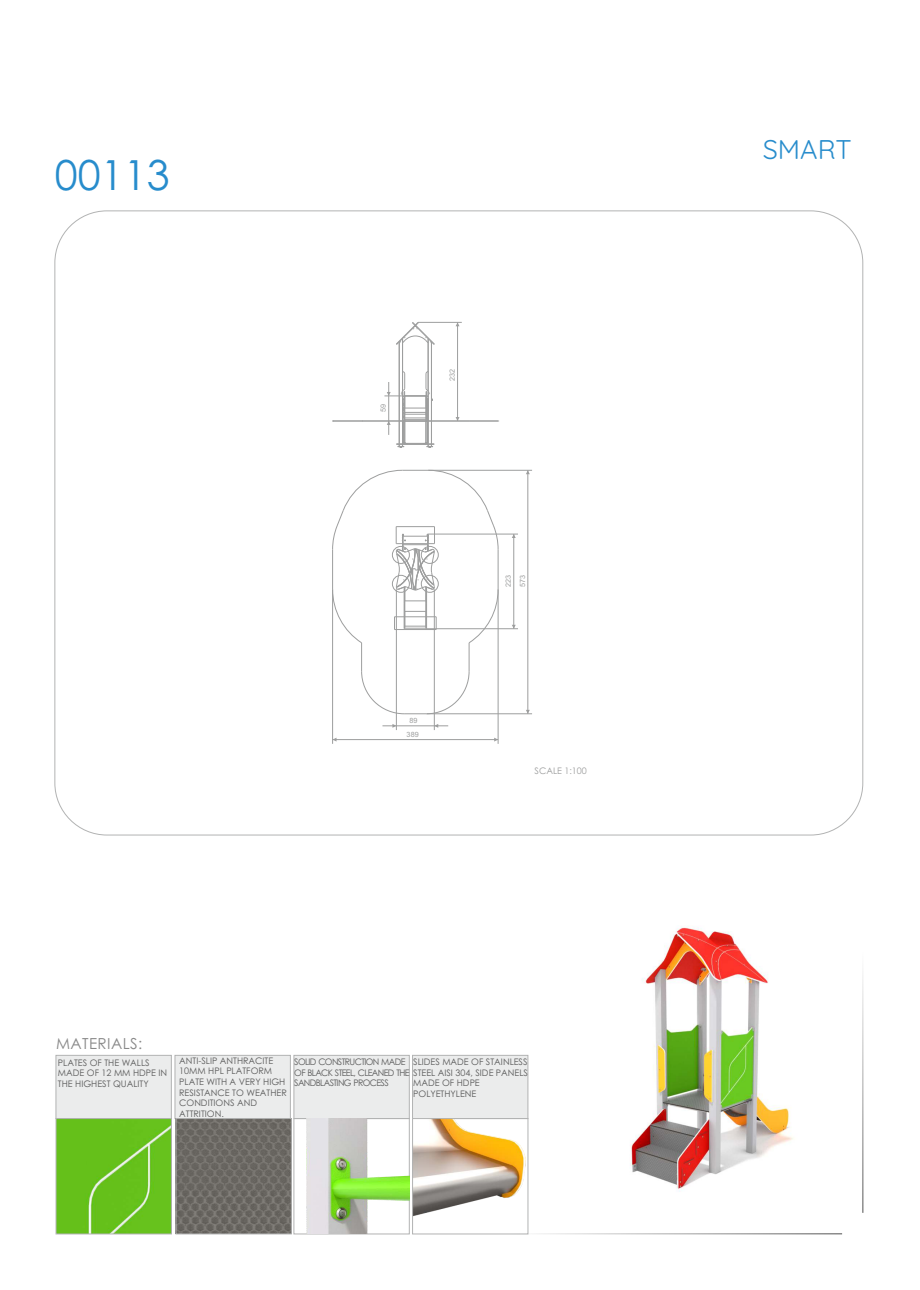
<style>
.page{position:relative;width:920px;height:1290px;background:#fff}
.page>*{position:absolute;margin:0;border:0;box-sizing:border-box;transform-origin:0 0}
.t1{font:41.4px "Century Gothic";color:#278ccc}
.t2{font:27px "Quicksand";color:#278ccc}
.t3{font:15.15px "Century Gothic";letter-spacing:.03em;color:#898989}
.t4{font:9px/10.6px "Century Gothic";color:#5b5b5b}
.t5{font:9px/10.6px "Century Gothic";letter-spacing:-.07em;color:#5b5b5b}
.t6{font:9px "Century Gothic";color:#9d9e9e}
.t7{font:7.2px "Arial";color:#9d9e9e}
</style>
<div class="page">
<img style="left:520px;top:927px;width:344px;height:278px">
<hr style="left:511px;top:1233px;width:331px;height:1px;background:#898989">
<div style="left:56px;top:1055px;width:116px;height:64px;background:#ebecec;border:1px solid #b2b3b3"></div>
<div style="left:412px;top:1055px;width:116px;height:64px;background:#ebecec;border:1px solid #b2b3b3"></div>
<div style="left:293px;top:1055px;width:117px;height:64px;background:#ebecec;border:1px solid #b2b3b3"></div>
<div style="left:175px;top:1055px;width:116px;height:64px;background:#ebecec;border:1px solid #b2b3b3"></div>
<img style="left:178px;top:1120px;width:112px;height:112px">
<div style="left:176px;top:1118px;width:116px;height:116px;border:1px solid #b2b3b3"></div>
<img style="left:294px;top:1118px;width:115px;height:116px">
<img style="left:414px;top:1120px;width:112px;height:96px">
<div style="left:412px;top:1118px;width:116px;height:116px;border:1px solid #b2b3b3"></div>
<hr style="left:498px;top:549px;width:1px;height:40px;background:#9d9e9e">
<svg style="left:332px;top:470px;width:166px;height:244px"></svg>
<div style="left:392px;top:575px;width:18px;height:17px;border:1px solid #9d9e9e;border-radius:50%"></div>
<div style="left:421px;top:575px;width:17px;height:17px;border:1px solid #9d9e9e;border-radius:50%"></div>
<div style="left:421px;top:546px;width:17px;height:18px;border:1px solid #9d9e9e;border-radius:50%"></div>
<div style="left:392px;top:546px;width:18px;height:18px;border:1px solid #9d9e9e;border-radius:50%"></div>
<hr style="left:428px;top:470px;width:104px;height:1px;background:#9d9e9e">
<hr style="left:427px;top:713px;width:105px;height:1px;background:#9d9e9e">
<hr style="left:528px;top:470px;width:1px;height:244px;background:#9d9e9e">
<hr style="left:498px;top:589px;width:1px;height:155px;background:#9d9e9e">
<hr style="left:332px;top:589px;width:1px;height:155px;background:#9d9e9e">
<hr style="left:333px;top:739px;width:165px;height:1px;background:#9d9e9e">
<hr style="left:396px;top:589px;width:1px;height:141px;background:#9d9e9e">
<hr style="left:434px;top:589px;width:1px;height:141px;background:#9d9e9e">
<svg style="left:382px;top:724px;width:14px;height:4px"></svg>
<hr style="left:396px;top:725px;width:38px;height:1px;background:#9d9e9e">
<svg style="left:434px;top:724px;width:14px;height:4px"></svg>
<hr style="left:427px;top:628px;width:91px;height:1px;background:#9d9e9e">
<hr style="left:428px;top:534px;width:90px;height:1px;background:#9d9e9e">
<hr style="left:513px;top:534px;width:1px;height:95px;background:#9d9e9e">
<hr style="left:362px;top:421px;width:42px;height:1px;background:#9d9e9e">
<hr style="left:427px;top:421px;width:42px;height:1px;background:#9d9e9e">
<svg style="left:469px;top:421px;width:30px;height:1px"></svg>
<svg style="left:333px;top:421px;width:30px;height:1px"></svg>
<svg style="left:396px;top:322px;width:39px;height:23px"></svg>
<hr style="left:402px;top:338px;width:1px;height:83px;background:#9d9e9e">
<hr style="left:428px;top:339px;width:1px;height:82px;background:#9d9e9e">
<hr style="left:431px;top:342px;width:1px;height:79px;background:#9d9e9e">
<hr style="left:399px;top:342px;width:1px;height:79px;background:#9d9e9e">
<hr style="left:418px;top:322px;width:44px;height:1px;background:#9d9e9e">
<hr style="left:457px;top:322px;width:1px;height:99px;background:#9d9e9e">
<svg style="left:384px;top:371px;width:51px;height:77px"></svg>
<hr style="left:862px;top:952px;width:1px;height:261px;background:#898989">
<img style="left:58px;top:1120px;width:112px;height:112px">
<div style="left:56px;top:1118px;width:116px;height:116px;border:1px solid #b2b3b3"></div>
<h1 class="t1" style="left:55px;top:159px;width:116px">00113</h1>
<h3 class="t3" style="left:56px;top:1037px;width:88px">MATERIALS:</h3>
<p class="t7" style="left:381px;top:412px;width:10px;rotate:-90deg">59</p>
<p class="t7" style="left:450px;top:381px;width:14px;rotate:-90deg">232</p>
<p class="t7" style="left:409px;top:718px;width:10px">89</p>
<p class="t7" style="left:407px;top:731px;width:14px">389</p>
<p class="t7" style="left:506px;top:587px;width:14px;rotate:-90deg">223</p>
<p class="t7" style="left:520px;top:587px;width:14px;rotate:-90deg">573</p>
<p class="t6" style="left:535px;top:767px;width:54px">SCALE 1:100</p>
<p class="t4" style="left:179px;top:1056px;width:109px">ANTI-SLIP ANTHRACITE<br>10MM HPL PLATFORM<br>PLATE WITH A VERY HIGH<br>RESISTANCE TO WEATHER<br>CONDITIONS AND<br>ATTRITION.</p>
<p class="t4" style="left:58px;top:1058px;width:111px">PLATES OF THE WALLS<br>MADE OF 12 MM HDPE IN<br>THE HIGHEST QUALITY</p>
<p class="t5" style="left:294px;top:1057px;width:235px">SOLID CONSTRUCTION MADE<br>OF BLACK STEEL, CLEANED THE STEEL AISI 304, SIDE PANELS<br>SANDBLASTING PROCESS</p>
<p class="t4" style="left:413px;top:1057px;width:116px">SLIDES MADE OF STAINLESS</p>
<p class="t4" style="left:413px;top:1078px;width:68px">MADE OF HDPE<br>POLYETHYLENE</p>
<h2 class="t2" style="left:763px;top:132px;width:90px">SMART</h2>
</div>
